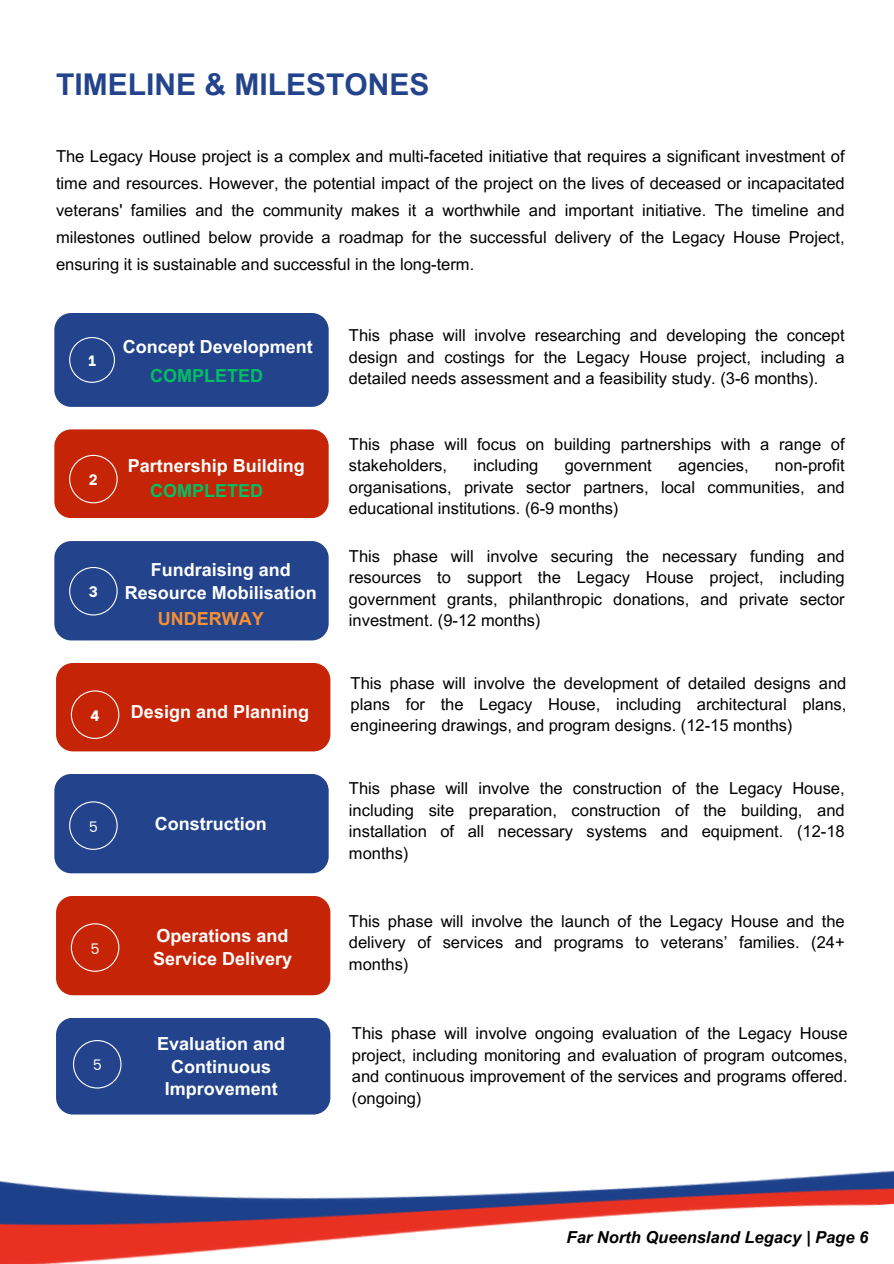
<style>
.page{position:relative;width:894px;height:1264px;background:#fff}
.page>*{position:absolute;margin:0;border:0;box-sizing:border-box;transform-origin:0 0}
.t1{font:700 30px "Arial MT Pro";color:#23448c}
.t2{font:700 18px/22.5px "Arial MT Pro";color:#fff;text-align:center}
.t3{font:700 18px "Arial MT Pro";color:#00bf63}
.t4{font:700 18px "Arial MT Pro";color:#f98f33}
.t5{font:16.5px/21.3px "Arial MT Pro";color:#000001;text-align:justify}
.t6{font:italic 700 16.5px "Arial MT Pro";color:#000}
.t7{font:800 15px "Be Vietnam";color:#fff}
.t8{font:15px "Be Vietnam";color:#fff}
</style>
<div class="page">
<div style="left:54px;top:313px;width:274px;height:94px;background:#23448c"></div>
<div style="left:54px;top:429px;width:274px;height:89px;background:#c62406;border-radius:17px"></div>
<svg style="left:69px;top:455px;width:48px;height:48px"></svg>
<div style="left:54px;top:541px;width:274px;height:99px;background:#23448c;border-radius:17px"></div>
<svg style="left:69px;top:567px;width:48px;height:48px"></svg>
<div style="left:56px;top:663px;width:274px;height:88px;background:#c62406;border-radius:17px"></div>
<svg style="left:71px;top:690px;width:48px;height:48px"></svg>
<div style="left:54px;top:774px;width:274px;height:99px;background:#23448c;border-radius:17px"></div>
<svg style="left:69px;top:801px;width:48px;height:48px"></svg>
<div style="left:56px;top:895px;width:274px;height:100px;background:#c62406;border-radius:17px"></div>
<svg style="left:71px;top:923px;width:48px;height:48px"></svg>
<div style="left:56px;top:1017px;width:274px;height:97px;background:#23448c;border-radius:17px"></div>
<svg style="left:73px;top:1040px;width:48px;height:43px"></svg>
<img style="left:0;top:1083px;width:893px;height:180px">
<h3 class="t1" style="left:56px;top:74px;width:375px">TIMELINE &amp; MILESTONES</h3>
<p class="t5" style="left:56px;top:145px;width:789px;line-height:27px">The Legacy House project is a complex and multi-faceted initiative that requires a significant investment of time and resources. However, the potential impact of the project on the lives of deceased or incapacitated veterans' families and the community makes it a worthwhile and important initiative. The timeline and milestones outlined below provide a roadmap for the successful delivery of the Legacy House Project, ensuring it is sustainable and successful in the long-term.</p>
<h2 class="t7" style="left:88px;top:348px;width:10px">1</h2>
<p class="t7" style="left:89px;top:467px;width:10px">2</p>
<h2 class="t7" style="left:89px;top:579px;width:10px">3</h2>
<h1 class="t2" style="left:123px;top:337px;width:191px">Concept Development</h1>
<p class="t5" style="left:349px;top:327px;width:497px">This phase will involve researching and developing the concept design and costings for the Legacy House project, including a detailed needs assessment and a feasibility study. (3-6 months).</p>
<h3 class="t3" style="left:150px;top:369px;width:114px">COMPLETED</h3>
<p class="t2" style="left:128px;top:457px;width:178px">Partnership Building</p>
<p class="t3" style="left:150px;top:484px;width:114px">COMPLETED</p>
<p class="t2" style="left:125px;top:561px;width:193px">Fundraising and<br>Resource Mobilisation</p>
<p class="t4" style="left:158px;top:611px;width:107px">UNDERWAY</p>
<h3 class="t5" style="left:349px;top:435px;width:497px">This phase will focus on building partnerships with a range of stakeholders,</h3>
<h3 class="t5" style="left:349px;top:457px;width:497px;text-indent:426px">non-profit organisations, private sector partners, local communities, and educational institutions. (6-9 months)</h3>
<h3 class="t5" style="left:473px;top:457px;width:67px">including</h3>
<h3 class="t5" style="left:564px;top:457px;width:89px">government</h3>
<h3 class="t5" style="left:678px;top:457px;width:72px">agencies,</h3>
<h3 class="t5" style="left:349px;top:547px;width:497px">This phase will involve securing the necessary funding and resources to support the Legacy House project, including government grants, philanthropic donations, and private sector investment. (9-12 months)</h3>
<p class="t7" style="left:90px;top:702px;width:11px">4</p>
<h2 class="t2" style="left:131px;top:702px;width:179px">Design and Planning</h2>
<p class="t8" style="left:89px;top:813px;width:11px">5</p>
<h3 class="t2" style="left:155px;top:815px;width:113px">Construction</h3>
<p class="t8" style="left:90px;top:935px;width:11px">5</p>
<p class="t8" style="left:93px;top:1052px;width:11px">5</p>
<h3 class="t2" style="left:153px;top:927px;width:140px;text-align:left">Operations and<br>Service Delivery</h3>
<p class="t2" style="left:157px;top:1034px;width:129px">Evaluation and<br>Continuous<br>Improvement</p>
<p class="t5" style="left:350px;top:674px;width:497px">This phase will involve the development of detailed designs and plans for the Legacy House, including architectural plans, engineering drawings, and program designs. (12-15 months)</p>
<p class="t5" style="left:349px;top:780px;width:497px">This phase will involve the construction of the Legacy House, including site preparation, construction of the building, and installation of all necessary systems and equipment. (12-18 months)</p>
<h3 class="t5" style="left:349px;top:912px;width:497px">This phase will involve the launch of the Legacy House and the delivery of services and programs to veterans’ families. (24+ months)</h3>
<p class="t5" style="left:352px;top:1025px;width:497px">This phase will involve ongoing evaluation of the Legacy House project, including monitoring and evaluation of program outcomes, and continuous improvement of the services and programs offered. (ongoing)</p>
<p class="t6" style="left:566px;top:1230px;width:303px">Far North Queensland Legacy | Page 6</p>
</div>
